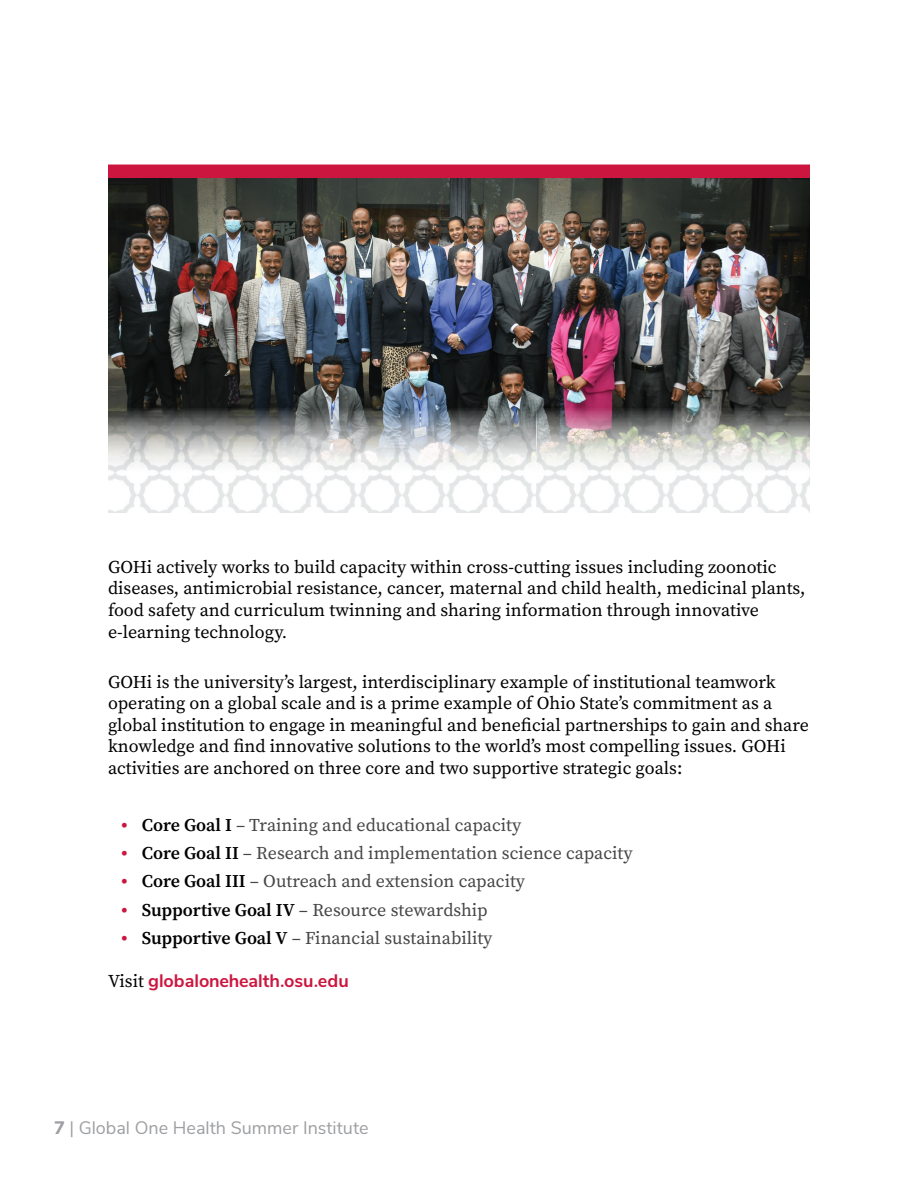
<style>
.page{position:relative;width:918px;height:1188px;background:#fff}
.page>*{position:absolute;margin:0;border:0;box-sizing:border-box;transform-origin:0 0}
.t1{font:18px/21.6px "Buckeye Serif";color:#000}
.Bullets{font:18px "Buckeye Serif";color:#464547}
.t2{font:18px "Buckeye Sans";color:#9d9fa2}
.t3{font:700 18px "Buckeye Sans";color:#cd163f}
.s1{font-weight:700;color:#cd163f}
.s2{font-weight:600;color:#000}
.s3{font-family:"Buckeye Serif";font-weight:400;color:#000}
.s4{font-weight:800}
</style>
<div class="page">
<img style="left:108px;top:178px;width:702px;height:189px">
<div style="left:108px;top:165px;width:702px;height:13px;background:#cd163f"></div>
<img style="left:108px;top:367px;width:702px;height:146px">
<p class="t1" style="left:108px;top:556px;width:699px">GOHi actively works to build capacity within cross-cutting issues including zoonotic diseases, antimicrobial resistance, cancer, maternal and child health, medicinal plants, food safety and curriculum twinning and sharing information through innovative e-learning technology.</p>
<p class="t1" style="left:108px;top:671px;width:703px">GOHi is the university’s largest, interdisciplinary example of institutional teamwork operating on a global scale and is a prime example of Ohio State’s commitment as a global institution to engage in meaningful and beneficial partnerships to gain and share knowledge and find innovative solutions to the world’s most compelling issues. GOHi activities are anchored on three core and two supportive strategic goals:</p>
<p class="Bullets" style="left:122px;top:813px;width:401px"><span class="s1">•</span> <span class="s2">Core Goal I</span> – Training and educational capacity</p>
<p class="Bullets" style="left:122px;top:841px;width:513px"><span class="s1">•</span> <span class="s2">Core Goal II</span> – Research and implementation science capacity</p>
<p class="Bullets" style="left:122px;top:869px;width:405px"><span class="s1">•</span> <span class="s2">Core Goal III</span> – Outreach and extension capacity</p>
<p class="Bullets" style="left:122px;top:898px;width:368px"><span class="s1">•</span> <span class="s2">Supportive Goal IV</span> – Resource stewardship</p>
<p class="Bullets" style="left:122px;top:926px;width:373px"><span class="s1">•</span> <span class="s2">Supportive Goal V</span> – Financial sustainability</p>
<p class="t3" style="left:108px;top:968px;width:242px"><span class="s3">Visit</span> globalonehealth.osu.edu</p>
<p class="t2" style="left:54px;top:1115px;width:316px"><span class="s4">7</span> | Global One Health Summer Institute</p>
</div>
